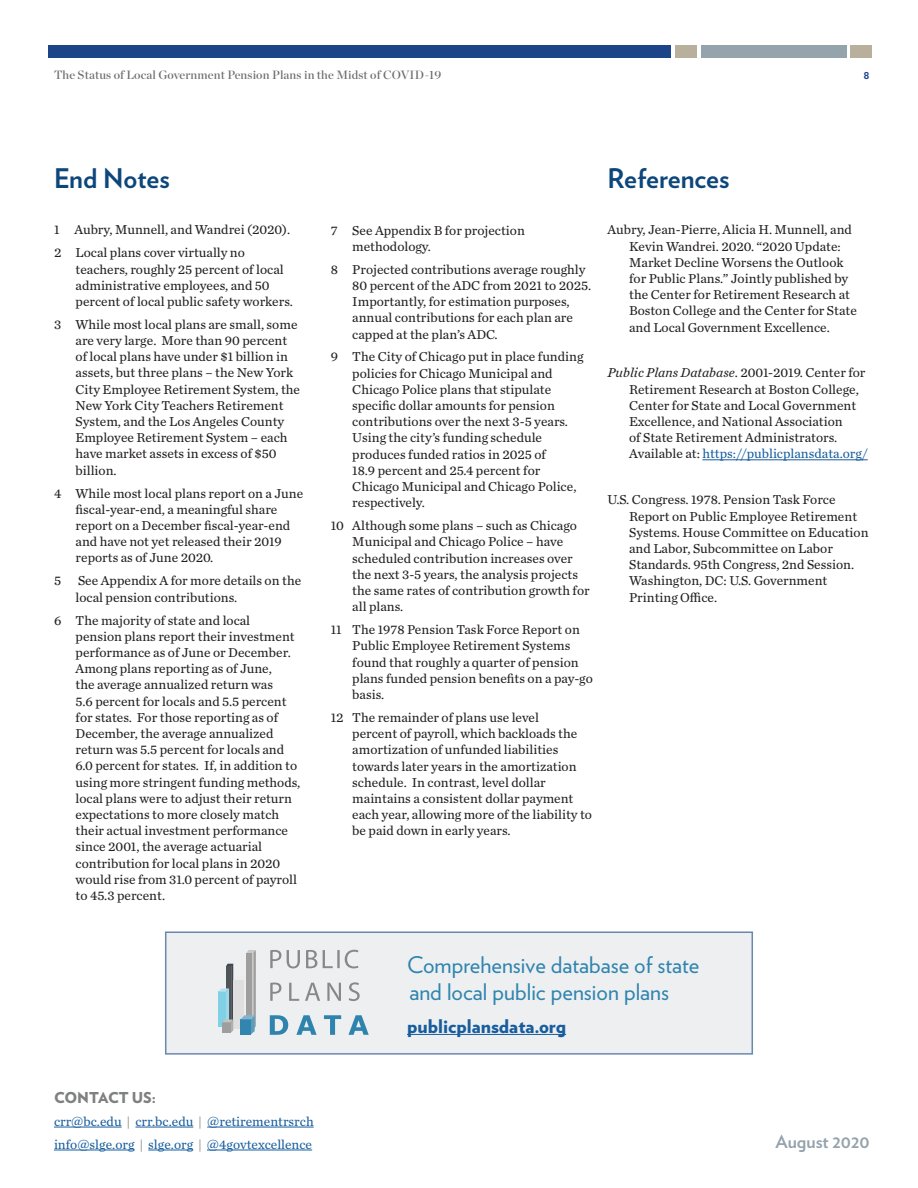
<style>
.page{position:relative;width:918px;height:1188px;background:#fff}
.page>*{position:absolute;margin:0;border:0;box-sizing:border-box;transform-origin:0 0}
.t1{font:700 27px "Verlag";color:#0d467b}
.t2{font:22.8px/27.5px "Verlag";color:#2f84ae}
.t3{font:900 18.75px "Verlag";color:#175d9e}
.t4{font:700 18px "Verlag";color:#95a3ad}
.t5{font:900 15px "Verlag";color:#7f8080}
.t6{font:13.5px/16.2px "Chronicle Text G2";color:#231f20}
.t7{font:13.5px/23px "Chronicle Text G2";color:#175d9e}
.t8{font:12px "Chronicle Display Semi";letter-spacing:.01em;color:#6c6d70}
.t9{font:700 12px "Verlag";color:#1c4489}
.s1{font-style:italic}
.s2{color:#175d9e}
.s3{color:#7f8080}
</style>
<div class="page">
<div style="left:701px;top:45px;width:146px;height:13px;background:#95a3ad"></div>
<div style="left:675px;top:45px;width:22px;height:13px;background:#b8b09d"></div>
<div style="left:851px;top:45px;width:21px;height:13px;background:#b8b09d"></div>
<div style="left:48px;top:45px;width:623px;height:13px;background:#1c4489"></div>
<hr style="left:702px;top:459px;width:166px;height:1px;background:#175d9e">
<hr style="left:54px;top:1127px;width:68px;height:1px;background:#175d9e">
<hr style="left:135px;top:1127px;width:58px;height:1px;background:#175d9e">
<hr style="left:207px;top:1127px;width:107px;height:1px;background:#175d9e">
<hr style="left:54px;top:1150px;width:80px;height:1px;background:#175d9e">
<hr style="left:148px;top:1150px;width:45px;height:1px;background:#175d9e">
<hr style="left:207px;top:1150px;width:105px;height:1px;background:#175d9e">
<div style="left:165px;top:932px;width:588px;height:123px;background:#edeff1;border:2px solid #6a87b2"></div>
<hr style="left:407px;top:1034px;width:159px;height:1px;background:#175d9e">
<img style="left:270px;top:950px;width:88px;height:18px">
<img style="left:270px;top:982px;width:90px;height:19px">
<img style="left:270px;top:1015px;width:99px;height:20px">
<svg style="left:218px;top:950px;width:38px;height:84px"></svg>
<p class="t8" style="left:54px;top:65px;width:389px">The Status of Local Government Pension Plans in the Midst of COVID-19</p>
<p class="t9" style="left:864px;top:65px;width:8px">8</p>
<h1 class="t1" style="left:54px;top:157px;width:117px">End Notes</h1>
<p class="t6" style="left:54px;top:218px;width:238px;line-height:23px">1 Aubry, Munnell, and Wandrei (2020).<br>2 Local plans cover virtually no</p>
<p class="t6" style="left:76px;top:260px;width:219px">teachers, roughly 25 percent of local administrative employees, and 50 percent of local public safety workers.</p>
<p class="t6" style="left:76px;top:316px;width:226px;text-indent:-22px">3 While most local plans are small, some are very large. More than 90 percent of local plans have under $1 billion in assets, but three plans – the New York City Employee Retirement System, the New York City Teachers Retirement System, and the Los Angeles County Employee Retirement System – each have market assets in excess of $50 billion.</p>
<p class="t6" style="left:76px;top:484px;width:229px;text-indent:-22px">4 While most local plans report on a June fiscal-year-end, a meaningful share report on a December fiscal-year-end and have not yet released their 2019 reports as of June 2020.</p>
<p class="t6" style="left:54px;top:572px;width:9px">5</p>
<p class="t6" style="left:76px;top:572px;width:227px">See Appendix A for more details on the local pension contributions.</p>
<p class="t6" style="left:76px;top:611px;width:226px;text-indent:-22px">6 The majority of state and local<br>pension plans report their investment performance as of June or December.<br>Among plans reporting as of June,<br>the average annualized return was<br>5.6 percent for locals and 5.5 percent for states. For those reporting as of December, the average annualized return was 5.5 percent for locals and 6.0 percent for states. If, in addition to using more stringent funding methods, local plans were to adjust their return expectations to more closely match their actual investment performance since 2001, the average actuarial contribution for local plans in 2020 would rise from 31.0 percent of payroll to 45.3 percent.</p>
<p class="t6" style="left:352px;top:221px;width:174px;text-indent:-22px">7 See Appendix B for projection methodology.</p>
<p class="t6" style="left:352px;top:260px;width:240px;text-indent:-22px">8 Projected contributions average roughly 80 percent of the ADC from 2021 to 2025.<br>Importantly, for estimation purposes, annual contributions for each plan are capped at the plan’s ADC.</p>
<p class="t6" style="left:352px;top:348px;width:233px;text-indent:-22px">9 The City of Chicago put in place funding policies for Chicago Municipal and Chicago Police plans that stipulate specific dollar amounts for pension contributions over the next 3-5 years.<br>Using the city’s funding schedule produces funded ratios in 2025 of<br>18.9 percent and 25.4 percent for Chicago Municipal and Chicago Police, respectively.</p>
<p class="t6" style="left:352px;top:517px;width:239px;text-indent:-22px">10 Although some plans – such as Chicago Municipal and Chicago Police – have scheduled contribution increases over the next 3-5 years, the analysis projects the same rates of contribution growth for all plans.</p>
<p class="t6" style="left:352px;top:621px;width:242px;text-indent:-22px">11 The 1978 Pension Task Force Report on<br>Public Employee Retirement Systems found that roughly a quarter of pension plans funded pension benefits on a pay-go basis.</p>
<p class="t6" style="left:352px;top:709px;width:241px;text-indent:-22px">12 The remainder of plans use level<br>percent of payroll, which backloads the amortization of unfunded liabilities towards later years in the amortization schedule. In contrast, level dollar maintains a consistent dollar payment each year, allowing more of the liability to be paid down in early years.</p>
<h1 class="t1" style="left:608px;top:157px;width:123px">References</h1>
<p class="t6" style="left:629px;top:221px;width:229px;text-indent:-22px">Aubry, Jean-Pierre, Alicia H. Munnell, and Kevin Wandrei. 2020. “2020 Update:<br>Market Decline Worsens the Outlook for Public Plans.” Jointly published by the Center for Retirement Research at Boston College and the Center for State and Local Government Excellence.</p>
<p class="t6" style="left:629px;top:364px;width:240px;text-indent:-22px"><span class="s1">Public Plans Database</span>. 2001-2019. Center for Retirement Research at Boston College, Center for State and Local Government Excellence, and National Association<br>of State Retirement Administrators.<br>Available at: <span class="s2">https://publicplansdata.org/</span></p>
<p class="t6" style="left:629px;top:491px;width:241px;text-indent:-22px">U.S. Congress. 1978. Pension Task Force Report on Public Employee Retirement Systems. House Committee on Education and Labor, Subcommittee on Labor Standards. 95th Congress, 2nd Session.<br>Washington, DC: U.S. Government Printing Office.</p>
<h2 class="t2" style="left:407px;top:950px;width:294px">Comprehensive database of state and local public pension plans</h2>
<h3 class="t3" style="left:407px;top:1010px;width:161px">publicplansdata.org</h3>
<p class="t5" style="left:54px;top:1085px;width:104px">CONTACT US:</p>
<p class="t7" style="left:54px;top:1109px;width:261px">crr@bc.edu <span class="s3">|</span> crr.bc.edu <span class="s3">|</span> @retirementrsrch info@slge.org <span class="s3">|</span> slge.org <span class="s3">|</span> @4govtexcellence</p>
<h3 class="t4" style="left:775px;top:1128px;width:96px">August 2020</h3>
</div>
